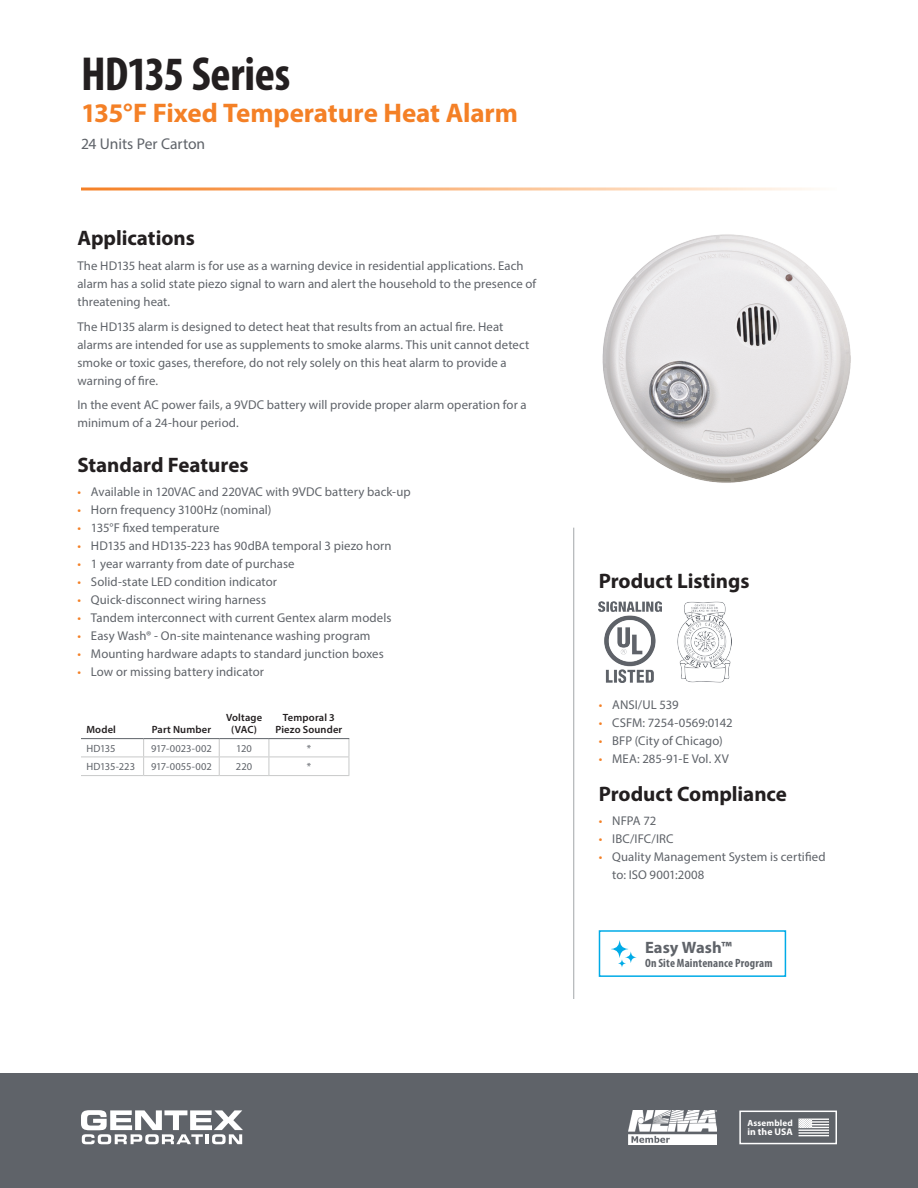
<style>
.page{position:relative;width:918px;height:1188px;background:#fff}
.page>*{position:absolute;margin:0;border:0;box-sizing:border-box;transform-origin:0 0}
.t1{font:700 condensed 48px "Myriad Pro";letter-spacing:-.01em;color:#231f20}
.t2{font:700 27px "Myriad Pro";letter-spacing:-.005em;color:#f48026}
.t3{font:700 21px "Myriad Pro";letter-spacing:-.005em;color:#231f20}
.t4{font:700 16.5px "Myriad Pro";color:#5f6369}
.t5{font:15.6px "Myriad Pro";letter-spacing:-.005em;color:#5f6369}
.Body_Copy{font:12.75px/18px "Myriad Pro";letter-spacing:.005em;color:#5f6369}
.t6{font:700 condensed 12px "Myriad Pro";letter-spacing:.015em;color:#5f6369}
.Table_Header__center{font:600 10.5px/12px "Myriad Pro";letter-spacing:.015em;color:#231f20;text-align:center}
.Table_Content__cente{font:10.5px "Myriad Pro";letter-spacing:-.005em;color:#5f6369}
.Table_Content__left{font:10.5px "Myriad Pro";letter-spacing:-.01em;color:#5f6369}
.Table_Header__left_a{font:600 10.5px "Myriad Pro";letter-spacing:.02em;color:#231f20}
.t7{font:700 9.75px "Myriad Pro";letter-spacing:.015em;color:#fff}
.t8{font:700 9px "Myriad Pro";letter-spacing:.02em;color:#fff}
.s1{color:#f48026}
</style>
<div class="page">
<div style="left:0;top:1073px;width:918px;height:115px;background:#5f6369"></div>
<svg style="left:81px;top:1110px;width:162px;height:34px"></svg>
<svg style="left:798px;top:1119px;width:31px;height:17px"></svg>
<div style="left:739px;top:1111px;width:98px;height:33px;border:2px solid #fff"></div>
<img style="left:599px;top:602px;width:62px;height:81px">
<hr style="left:573px;top:528px;width:1px;height:471px;background:#a3a7a9">
<img style="left:628px;top:1111px;width:89px;height:33px">
<svg style="left:611px;top:940px;width:17px;height:18px"></svg>
<svg style="left:625px;top:952px;width:11px;height:11px"></svg>
<svg style="left:618px;top:959px;width:8px;height:8px"></svg>
<div style="left:599px;top:930px;width:187px;height:47px;border:2px solid #00abe7"></div>
<img style="left:677px;top:602px;width:54px;height:81px">
<img style="left:602px;top:234px;width:249px;height:249px">
<hr style="left:81px;top:757px;width:63px;height:1px;background:#c8c9c9">
<hr style="left:144px;top:757px;width:75px;height:1px;background:#c8c9c9">
<svg style="left:143px;top:739px;width:1px;height:36px"></svg>
<hr style="left:219px;top:757px;width:50px;height:1px;background:#c8c9c9">
<svg style="left:219px;top:739px;width:1px;height:36px"></svg>
<hr style="left:269px;top:757px;width:80px;height:1px;background:#c8c9c9">
<svg style="left:269px;top:739px;width:1px;height:36px"></svg>
<svg style="left:349px;top:739px;width:1px;height:36px"></svg>
<hr style="left:81px;top:775px;width:63px;height:1px;background:#c8c9c9">
<hr style="left:144px;top:775px;width:75px;height:1px;background:#c8c9c9">
<hr style="left:219px;top:775px;width:50px;height:1px;background:#c8c9c9">
<hr style="left:269px;top:775px;width:80px;height:1px;background:#c8c9c9">
<hr style="left:81px;top:738px;width:63px;height:1px;background:#5f6369">
<hr style="left:144px;top:738px;width:75px;height:1px;background:#5f6369">
<hr style="left:219px;top:738px;width:50px;height:1px;background:#5f6369">
<hr style="left:269px;top:738px;width:80px;height:1px;background:#5f6369">
<p class="t1" style="left:81px;top:44px;width:211px">HD135 Series</p>
<p class="t2" style="left:81px;top:95px;width:438px">135°F Fixed Temperature Heat Alarm</p>
<p class="t5" style="left:81px;top:134px;width:126px">24 Units Per Carton</p>
<p class="t3" style="left:77px;top:224px;width:119px">Applications</p>
<p class="Body_Copy" style="left:77px;top:256px;width:460px">The HD135 heat alarm is for use as a warning device in residential applications. Each alarm has a solid state piezo signal to warn and alert the household to the presence of threatening heat.</p>
<p class="Body_Copy" style="left:77px;top:317px;width:454px">The HD135 alarm is designed to detect heat that results from an actual fire. Heat alarms are intended for use as supplements to smoke alarms. This unit cannot detect smoke or toxic gases, therefore, do not rely solely on this heat alarm to provide a warning of fire.</p>
<p class="Body_Copy" style="left:77px;top:396px;width:451px">In the event AC power fails, a 9VDC battery will provide proper alarm operation for a minimum of a 24-hour period.</p>
<p class="t3" style="left:77px;top:451px;width:173px">Standard Features</p>
<p class="Body_Copy" style="left:77px;top:483px;width:335px"><span class="s1">•</span> Available in 120VAC and 220VAC with 9VDC battery back-up</p>
<p class="Body_Copy" style="left:77px;top:501px;width:196px"><span class="s1">•</span> Horn frequency 3100Hz (nominal)</p>
<p class="Body_Copy" style="left:77px;top:519px;width:144px"><span class="s1">•</span> 135°F fixed temperature</p>
<p class="Body_Copy" style="left:77px;top:537px;width:316px"><span class="s1">•</span> HD135 and HD135-223 has 90dBA temporal 3 piezo horn</p>
<p class="Body_Copy" style="left:77px;top:555px;width:219px"><span class="s1">•</span> 1 year warranty from date of purchase</p>
<p class="Body_Copy" style="left:77px;top:573px;width:201px"><span class="s1">•</span> Solid-state LED condition indicator</p>
<p class="Body_Copy" style="left:77px;top:591px;width:190px"><span class="s1">•</span> Quick-disconnect wiring harness</p>
<p class="Body_Copy" style="left:77px;top:609px;width:315px"><span class="s1">•</span> Tandem interconnect with current Gentex alarm models</p>
<p class="Body_Copy" style="left:77px;top:627px;width:295px"><span class="s1">•</span> Easy Wash® - On-site maintenance washing program</p>
<p class="Body_Copy" style="left:77px;top:645px;width:308px"><span class="s1">•</span> Mounting hardware adapts to standard junction boxes</p>
<p class="Body_Copy" style="left:77px;top:663px;width:188px"><span class="s1">•</span> Low or missing battery indicator</p>
<p class="Table_Header__left_a" style="left:86px;top:723px;width:31px">Model</p>
<p class="Table_Header__center" style="left:152px;top:723px;width:61px">Part Number</p>
<p class="Table_Header__center" style="left:226px;top:711px;width:38px">Voltage (VAC)</p>
<p class="Table_Header__center" style="left:275px;top:711px;width:68px">Temporal 3<br>Piezo Sounder</p>
<p class="Table_Content__left" style="left:86px;top:742px;width:31px">HD135</p>
<p class="Table_Content__cente" style="left:151px;top:742px;width:62px">917-0023-002</p>
<p class="Table_Content__cente" style="left:236px;top:742px;width:17px">120</p>
<p class="Table_Content__cente" style="left:307px;top:742px;width:6px">*</p>
<p class="Table_Content__left" style="left:86px;top:760px;width:50px">HD135-223</p>
<p class="Table_Content__cente" style="left:151px;top:760px;width:62px">917-0055-002</p>
<p class="Table_Content__cente" style="left:236px;top:760px;width:18px">220</p>
<p class="Table_Content__cente" style="left:307px;top:760px;width:6px">*</p>
<p class="t3" style="left:599px;top:567px;width:152px">Product Listings</p>
<p class="Body_Copy" style="left:599px;top:696px;width:81px"><span class="s1">•</span> ANSI/UL 539</p>
<p class="Body_Copy" style="left:599px;top:714px;width:135px"><span class="s1">•</span> CSFM: 7254-0569:0142</p>
<p class="Body_Copy" style="left:599px;top:732px;width:126px"><span class="s1">•</span> BFP (City of Chicago)</p>
<p class="Body_Copy" style="left:599px;top:750px;width:132px"><span class="s1">•</span> MEA: 285-91-E Vol. XV</p>
<p class="t3" style="left:599px;top:780px;width:190px">Product Compliance</p>
<p class="Body_Copy" style="left:599px;top:812px;width:59px"><span class="s1">•</span> NFPA 72</p>
<p class="Body_Copy" style="left:599px;top:830px;width:76px"><span class="s1">•</span> IBC/IFC/IRC</p>
<p class="Body_Copy" style="left:612px;top:848px;width:215px;text-indent:-14px"><span class="s1">•</span> Quality Management System is certified to: ISO 9001:2008</p>
<p class="t4" style="left:645px;top:937px;width:88px">Easy Wash™</p>
<p class="t6" style="left:645px;top:955px;width:129px">On Site Maintenance Program</p>
<p class="t8" style="left:747px;top:1117px;width:47px">Assembled</p>
<p class="t7" style="left:747px;top:1126px;width:47px">in the USA</p>
</div>
